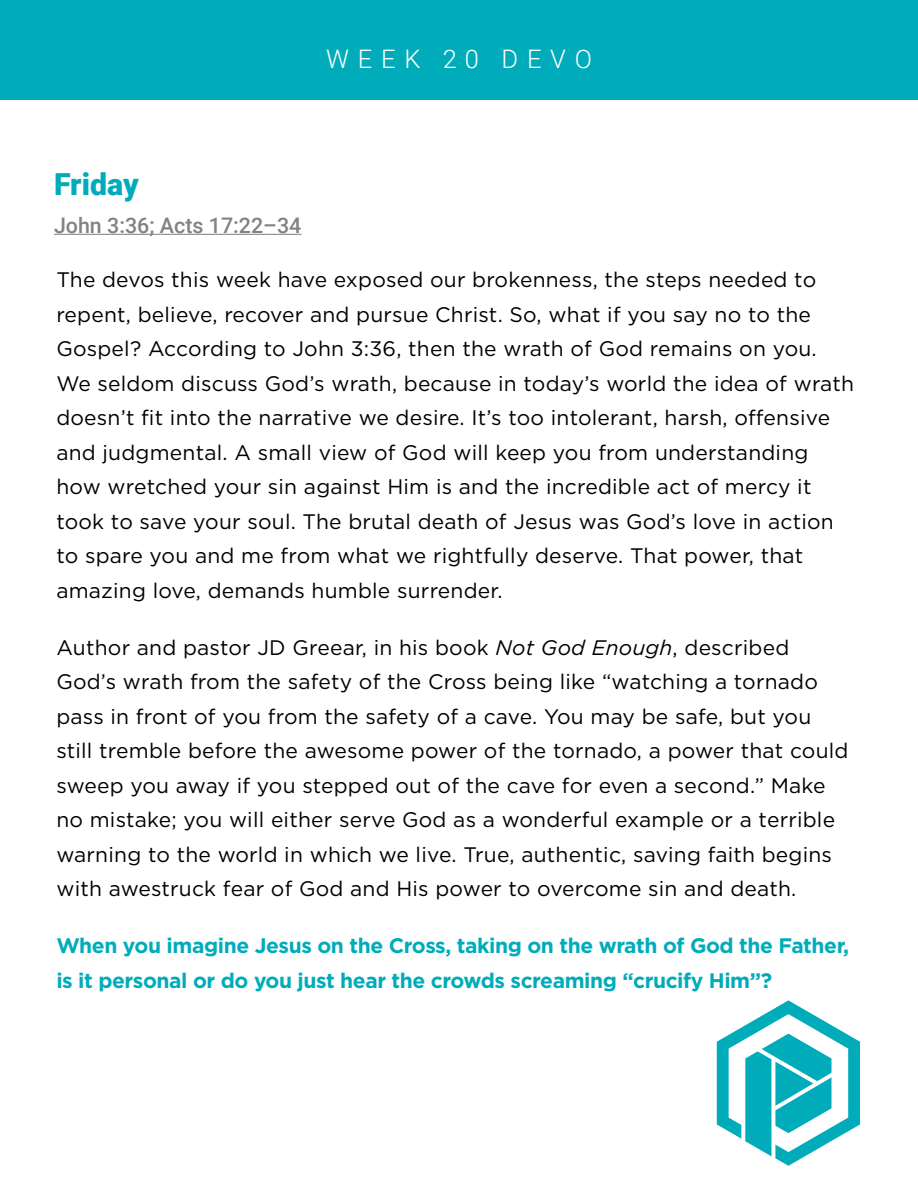
<style>
.page{position:relative;width:918px;height:1188px;background:#fff}
.page>*{position:absolute;margin:0;border:0;box-sizing:border-box;transform-origin:0 0}
.t1{font:900 30.3px "Roboto";color:#00acba}
.t2{font:300 25.5px "Roboto";letter-spacing:.345em;color:#fff}
.t3{font:500 21.45px "Roboto";color:#808285}
.t4{font:21px/34.5px "Gotham";letter-spacing:.01em;color:#000}
.t5{font:700 21px/34.5px "Gotham";letter-spacing:-.02em;color:#00acba}
.s1{font-style:italic}
</style>
<div class="page">
<div style="left:0;top:0;width:918px;height:99px;background:#00acba"></div>
<svg style="left:717px;top:1000px;width:143px;height:166px"></svg>
<hr style="left:54px;top:234px;width:248px;height:1px;background:#808285">
<p class="t2" style="left:326px;top:41px;width:267px">WEEK 20 DEVO</p>
<h1 class="t1" style="left:54px;top:163px;width:87px">Friday</h1>
<p class="t3" style="left:54px;top:210px;width:249px">John 3:36; Acts 17:22–34</p>
<p class="t4" style="left:56px;top:262px;width:799px">The devos this week have exposed our brokenness, the steps needed to repent, believe, recover and pursue Christ. So, what if you say no to the Gospel? According to John 3:36, then the wrath of God remains on you.<br>We seldom discuss God’s wrath, because in today’s world the idea of wrath doesn’t fit into the narrative we desire. It’s too intolerant, harsh, offensive and judgmental. A small view of God will keep you from understanding how wretched your sin against Him is and the incredible act of mercy it took to save your soul. The brutal death of Jesus was God’s love in action to spare you and me from what we rightfully deserve. That power, that amazing love, demands humble surrender.</p>
<p class="t4" style="left:56px;top:630px;width:794px">Author and pastor JD Greear, in his book <span class="s1">Not God Enough</span>, described God’s wrath from the safety of the Cross being like “watching a tornado pass in front of you from the safety of a cave. You may be safe, but you still tremble before the awesome power of the tornado, a power that could sweep you away if you stepped out of the cave for even a second.” Make no mistake; you will either serve God as a wonderful example or a terrible warning to the world in which we live. True, authentic, saving faith begins with awestruck fear of God and His power to overcome sin and death.</p>
<p class="t5" style="left:56px;top:929px;width:794px">When you imagine Jesus on the Cross, taking on the wrath of God the Father, is it personal or do you just hear the crowds screaming “crucify Him”?</p>
</div>
